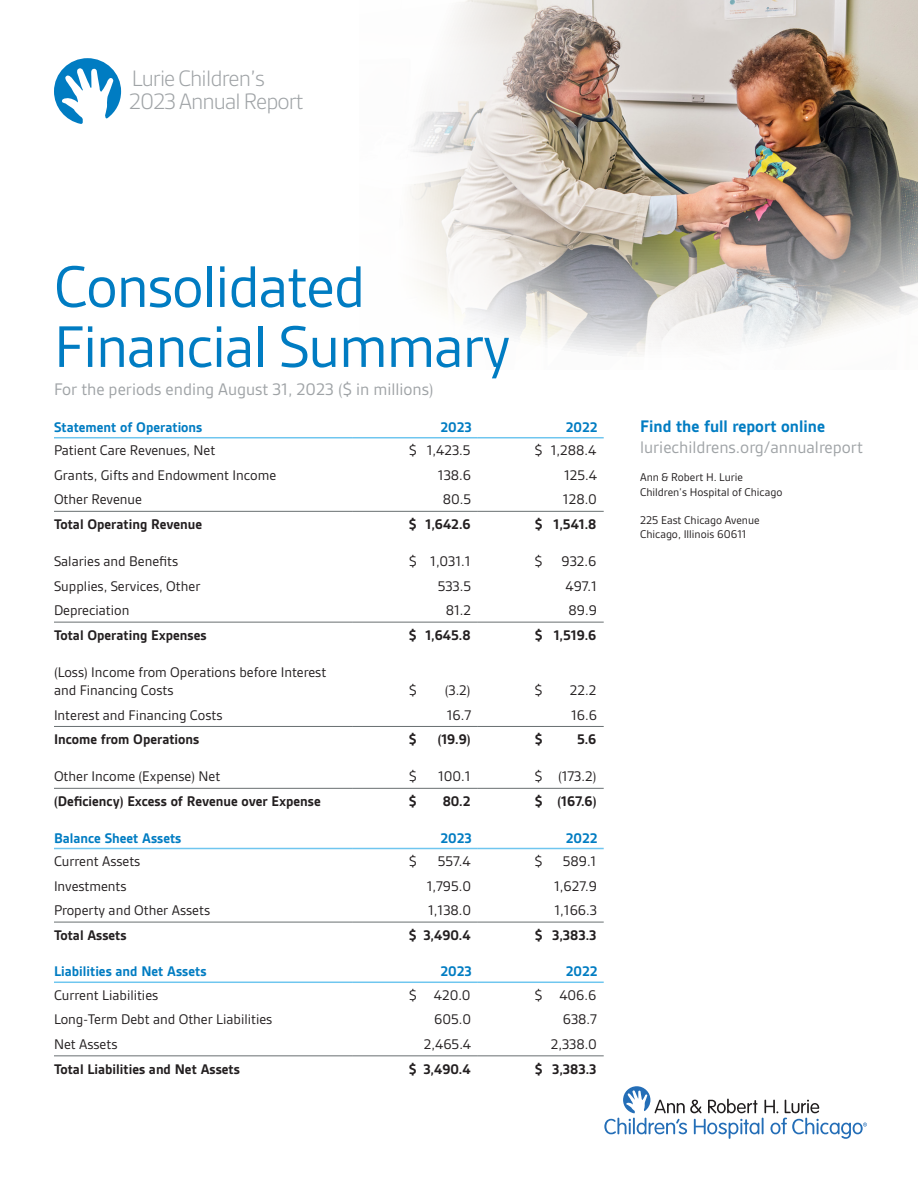
<style>
.page{position:relative;width:918px;height:1188px;background:#fff}
.page>*{position:absolute;margin:0;border:0;box-sizing:border-box;transform-origin:0 0}
.t1{font:63px "Gesta";letter-spacing:-.02em;color:#007cc2}
.t2{font:300 24px "Gesta";letter-spacing:-.04em;color:#9fa3a6}
.t3{font:18px/21.6px "Gesta";color:#9fa3a6}
.t4{font:15px/18px "Gesta";color:#231f20}
.t5{font:700 15px "Gesta";color:#231f20}
.t6{font:700 15px "Gesta";color:#007cc2}
.t7{font:12px/14.4px "Gesta";color:#231f20}
.s1{font-weight:700;color:#007cc2}
</style>
<div class="page">
<svg style="left:124px;top:0;width:794px;height:622px"></svg>
<hr style="left:54px;top:437px;width:298px;height:1px;background:#6fc6ef">
<hr style="left:352px;top:437px;width:126px;height:1px;background:#6fc6ef">
<hr style="left:478px;top:437px;width:126px;height:1px;background:#6fc6ef">
<hr style="left:54px;top:511px;width:298px;height:1px;background:#686f71">
<hr style="left:352px;top:511px;width:126px;height:1px;background:#686f71">
<hr style="left:478px;top:511px;width:126px;height:1px;background:#686f71">
<hr style="left:54px;top:622px;width:298px;height:1px;background:#686f71">
<hr style="left:352px;top:622px;width:126px;height:1px;background:#686f71">
<hr style="left:478px;top:622px;width:126px;height:1px;background:#686f71">
<hr style="left:54px;top:726px;width:298px;height:1px;background:#686f71">
<hr style="left:352px;top:726px;width:126px;height:1px;background:#686f71">
<hr style="left:478px;top:726px;width:126px;height:1px;background:#686f71">
<hr style="left:54px;top:788px;width:298px;height:1px;background:#686f71">
<hr style="left:352px;top:788px;width:126px;height:1px;background:#686f71">
<hr style="left:478px;top:788px;width:126px;height:1px;background:#686f71">
<hr style="left:54px;top:848px;width:298px;height:1px;background:#6fc6ef">
<hr style="left:352px;top:848px;width:126px;height:1px;background:#6fc6ef">
<hr style="left:478px;top:848px;width:126px;height:1px;background:#6fc6ef">
<hr style="left:54px;top:922px;width:298px;height:1px;background:#686f71">
<hr style="left:352px;top:922px;width:126px;height:1px;background:#686f71">
<hr style="left:478px;top:922px;width:126px;height:1px;background:#686f71">
<hr style="left:54px;top:982px;width:298px;height:1px;background:#6fc6ef">
<hr style="left:352px;top:982px;width:126px;height:1px;background:#6fc6ef">
<hr style="left:478px;top:982px;width:126px;height:1px;background:#6fc6ef">
<hr style="left:54px;top:1056px;width:298px;height:1px;background:#686f71">
<hr style="left:352px;top:1056px;width:126px;height:1px;background:#686f71">
<hr style="left:478px;top:1056px;width:126px;height:1px;background:#686f71">
<svg style="left:54px;top:58px;width:67px;height:66px"></svg>
<svg style="left:604px;top:1086px;width:263px;height:53px"></svg>
<p class="t2" style="left:132px;top:66px;width:135px">Lurie Children’s</p>
<p class="t2" style="left:129px;top:88px;width:176px">2023 Annual Report</p>
<p class="t1" style="left:54px;top:253px;width:313px">Consolidated</p>
<p class="t1" style="left:54px;top:313px;width:458px">Financial Summary</p>
<p class="t3" style="left:54px;top:379px;width:381px">For the periods ending August 31, 2023 ($ in millions)</p>
<p class="t6" style="left:54px;top:419px;width:150px">Statement of Operations</p>
<p class="t6" style="left:440px;top:419px;width:33px">2023</p>
<p class="t6" style="left:566px;top:419px;width:33px">2022</p>
<p class="t4" style="left:54px;top:442px;width:163px">Patient Care Revenues, Net</p>
<p class="t4" style="left:409px;top:442px;width:63px">$ 1,423.5</p>
<p class="t4" style="left:535px;top:442px;width:63px">$ 1,288.4</p>
<p class="t4" style="left:54px;top:466px;width:224px">Grants, Gifts and Endowment Income</p>
<p class="t4" style="left:438px;top:466px;width:35px">138.6</p>
<p class="t4" style="left:564px;top:466px;width:34px">125.4</p>
<p class="t4" style="left:54px;top:491px;width:90px">Other Revenue</p>
<p class="t4" style="left:443px;top:491px;width:30px">80.5</p>
<p class="t4" style="left:563px;top:491px;width:35px">128.0</p>
<p class="t5" style="left:54px;top:516px;width:150px">Total Operating Revenue</p>
<p class="t5" style="left:409px;top:516px;width:63px">$ 1,642.6</p>
<p class="t5" style="left:535px;top:516px;width:63px">$ 1,541.8</p>
<p class="t4" style="left:54px;top:553px;width:126px">Salaries and Benefits</p>
<p class="t4" style="left:409px;top:553px;width:63px">$ 1,031.1</p>
<p class="t4" style="left:535px;top:553px;width:10px">$</p>
<p class="t4" style="left:561px;top:553px;width:36px">932.6</p>
<p class="t4" style="left:54px;top:577px;width:148px">Supplies, Services, Other</p>
<p class="t4" style="left:438px;top:577px;width:35px">533.5</p>
<p class="t4" style="left:566px;top:577px;width:33px">497.1</p>
<p class="t4" style="left:54px;top:601px;width:77px">Depreciation</p>
<p class="t4" style="left:446px;top:601px;width:27px">81.2</p>
<p class="t4" style="left:568px;top:601px;width:30px">89.9</p>
<p class="t5" style="left:54px;top:627px;width:154px">Total Operating Expenses</p>
<p class="t5" style="left:409px;top:627px;width:63px">$ 1,645.8</p>
<p class="t5" style="left:535px;top:627px;width:63px">$ 1,519.6</p>
<p class="t4" style="left:54px;top:663px;width:274px">(Loss) Income from Operations before Interest and Financing Costs</p>
<p class="t4" style="left:409px;top:681px;width:10px">$</p>
<p class="t4" style="left:445px;top:681px;width:27px">(3.2)</p>
<p class="t4" style="left:535px;top:681px;width:10px">$</p>
<p class="t4" style="left:570px;top:681px;width:28px">22.2</p>
<p class="t4" style="left:54px;top:706px;width:170px">Interest and Financing Costs</p>
<p class="t4" style="left:447px;top:706px;width:26px">16.7</p>
<p class="t4" style="left:571px;top:706px;width:27px">16.6</p>
<p class="t5" style="left:54px;top:731px;width:147px">Income from Operations</p>
<p class="t5" style="left:409px;top:731px;width:9px">$</p>
<p class="t5" style="left:438px;top:731px;width:34px">(19.9)</p>
<p class="t5" style="left:535px;top:731px;width:9px">$</p>
<p class="t5" style="left:577px;top:731px;width:21px">5.6</p>
<p class="t4" style="left:54px;top:768px;width:168px">Other Income (Expense) Net</p>
<p class="t4" style="left:409px;top:768px;width:10px">$</p>
<p class="t4" style="left:438px;top:768px;width:34px">100.1</p>
<p class="t4" style="left:535px;top:768px;width:63px">$ (173.2)</p>
<p class="t5" style="left:54px;top:793px;width:268px">(Deficiency) Excess of Revenue over Expense</p>
<p class="t5" style="left:409px;top:793px;width:9px">$</p>
<p class="t5" style="left:443px;top:793px;width:29px">80.2</p>
<p class="t5" style="left:535px;top:793px;width:63px">$ (167.6)</p>
<p class="t6" style="left:54px;top:829px;width:129px">Balance Sheet Assets</p>
<p class="t6" style="left:440px;top:829px;width:33px">2023</p>
<p class="t6" style="left:566px;top:829px;width:33px">2022</p>
<p class="t4" style="left:54px;top:853px;width:88px">Current Assets</p>
<p class="t4" style="left:409px;top:853px;width:10px">$</p>
<p class="t4" style="left:438px;top:853px;width:34px">557.4</p>
<p class="t4" style="left:535px;top:853px;width:10px">$</p>
<p class="t4" style="left:563px;top:853px;width:35px">589.1</p>
<p class="t4" style="left:54px;top:877px;width:74px">Investments</p>
<p class="t4" style="left:427px;top:877px;width:46px">1,795.0</p>
<p class="t4" style="left:554px;top:877px;width:44px">1,627.9</p>
<p class="t4" style="left:54px;top:901px;width:158px">Property and Other Assets</p>
<p class="t4" style="left:428px;top:901px;width:44px">1,138.0</p>
<p class="t4" style="left:554px;top:901px;width:44px">1,166.3</p>
<p class="t5" style="left:54px;top:927px;width:74px">Total Assets</p>
<p class="t5" style="left:409px;top:927px;width:63px">$ 3,490.4</p>
<p class="t5" style="left:535px;top:927px;width:63px">$ 3,383.3</p>
<p class="t6" style="left:54px;top:963px;width:154px">Liabilities and Net Assets</p>
<p class="t6" style="left:440px;top:963px;width:33px">2023</p>
<p class="t6" style="left:566px;top:963px;width:33px">2022</p>
<p class="t4" style="left:54px;top:986px;width:106px">Current Liabilities</p>
<p class="t4" style="left:409px;top:986px;width:63px">$ 420.0</p>
<p class="t4" style="left:535px;top:986px;width:63px">$ 406.6</p>
<p class="t4" style="left:54px;top:1011px;width:220px">Long-Term Debt and Other Liabilities</p>
<p class="t4" style="left:434px;top:1011px;width:38px">605.0</p>
<p class="t4" style="left:563px;top:1011px;width:36px">638.7</p>
<p class="t4" style="left:54px;top:1035px;width:65px">Net Assets</p>
<p class="t4" style="left:424px;top:1035px;width:49px">2,465.4</p>
<p class="t4" style="left:551px;top:1035px;width:48px">2,338.0</p>
<p class="t5" style="left:54px;top:1061px;width:187px">Total Liabilities and Net Assets</p>
<p class="t5" style="left:409px;top:1061px;width:63px">$ 3,490.4</p>
<p class="t5" style="left:535px;top:1061px;width:63px">$ 3,383.3</p>
<p class="t3" style="left:640px;top:415px;width:224px"><span class="s1">Find the full report online </span>luriechildrens.org/annualreport</p>
<p class="t7" style="left:640px;top:470px;width:144px">Ann &amp; Robert H. Lurie<br>Children’s Hospital of Chicago</p>
<p class="t7" style="left:640px;top:513px;width:121px">225 East Chicago Avenue<br>Chicago, Illinois 60611</p>
</div>
